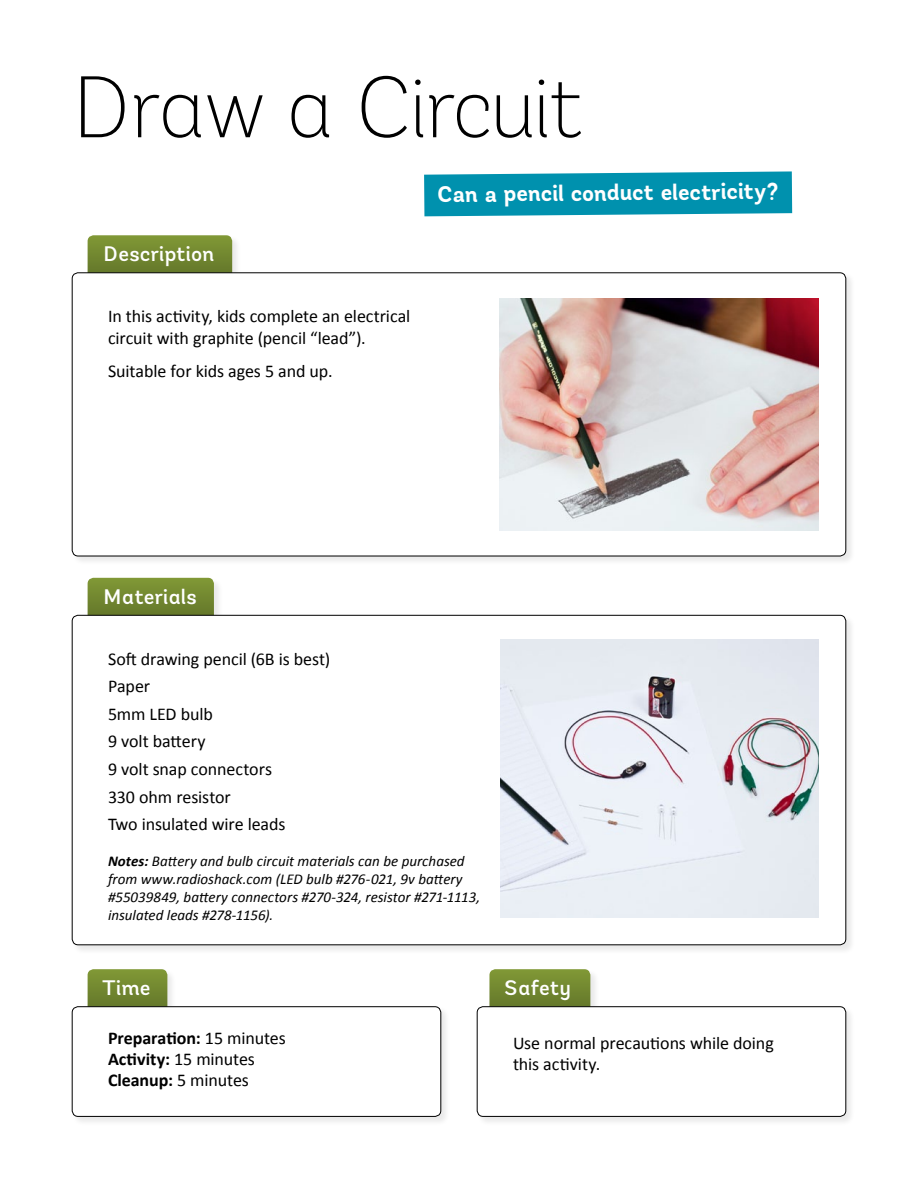
<style>
.page{position:relative;width:918px;height:1188px;background:#fff}
.page>*{position:absolute;margin:0;border:0;box-sizing:border-box;transform-origin:0 0}
.t1{font:200 87px "Andes";letter-spacing:-.03em;color:#000}
.t2{font:700 22.5px "Andes";color:#fff}
.t3{font:500 21px "Andes";letter-spacing:-.005em;color:#fff}
.t4{font:18px/27.6px "Calibri";letter-spacing:-.005em;color:#000}
.t5{font:700 18px/21px "Calibri";color:#000}
.t6{font:italic 15px/18px "Calibri";color:#000}
.s1{font-weight:700}
.s2{font-weight:400}
</style>
<div class="page">
<div style="left:87px;top:577px;width:137px;height:59px;background:#000;opacity:.09"></div>
<svg style="left:88px;top:578px;width:126px;height:37px;background:#728730"></svg>
<div style="left:87px;top:969px;width:90px;height:58px;background:#000;opacity:.09"></div>
<svg style="left:88px;top:969px;width:79px;height:37px;background:#748932"></svg>
<div style="left:489px;top:969px;width:111px;height:58px;background:#000;opacity:.09"></div>
<svg style="left:489px;top:969px;width:101px;height:37px;background:#748a33"></svg>
<div style="left:71px;top:615px;width:785px;height:340px;background:#000;opacity:.09"></div>
<div style="left:72px;top:615px;width:774px;height:330px;background:#fff;border-radius:6px"></div>
<div style="left:71px;top:1006px;width:380px;height:120px;background:#f3f3f3"></div>
<div style="left:72px;top:1007px;width:369px;height:109px;background:#fff;border-radius:6px"></div>
<div style="left:72px;top:1007px;width:369px;height:110px;border:1px solid #000;border-radius:6px"></div>
<div style="left:476px;top:1006px;width:380px;height:120px;background:#f3f3f3"></div>
<div style="left:477px;top:1007px;width:369px;height:109px;background:#fff;border-radius:6px"></div>
<div style="left:477px;top:1007px;width:369px;height:110px;border:1px solid #000;border-radius:6px"></div>
<div style="left:87px;top:235px;width:155px;height:58px;background:#000;opacity:.09"></div>
<svg style="left:88px;top:235px;width:144px;height:37px;background:#748932"></svg>
<div style="left:71px;top:272px;width:785px;height:294px;background:#000;opacity:.09"></div>
<div style="left:72px;top:273px;width:774px;height:283px;background:#fff;border-radius:6px"></div>
<img style="left:500px;top:640px;width:319px;height:278px">
<img style="left:500px;top:298px;width:319px;height:233px">
<svg style="left:424px;top:171px;width:368px;height:45px;background:#1399b4"></svg>
<h1 class="t1" style="left:72px;top:57px;width:516px">Draw a Circuit</h1>
<p class="t3" style="left:104px;top:241px;width:112px">Description</p>
<p class="t4" style="left:108px;top:304px;width:304px;line-height:21.6px">In this activity, kids complete an electrical circuit with graphite (pencil “lead”).</p>
<p class="t4" style="left:108px;top:357px;width:226px">Suitable for kids ages 5 and up.</p>
<p class="t2" style="left:436px;top:181px;width:343px;rotate:-1deg">Can a pencil conduct electricity?</p>
<p class="t3" style="left:104px;top:584px;width:95px">Materials</p>
<p class="t4" style="left:108px;top:644px;width:224px">Soft drawing pencil (6B is best)<br>Paper<br>5mm LED bulb<br>9 volt battery<br>9 volt snap connectors<br>330 ohm resistor<br>Two insulated wire leads</p>
<p class="t6" style="left:108px;top:852px;width:374px"><span class="s1">Notes:</span> Battery and bulb circuit materials can be purchased from www.radioshack.com (LED bulb #276-021, 9v battery #55039849, battery connectors #270-324, resistor #271-1113, insulated leads #278-1156).</p>
<p class="t3" style="left:102px;top:975px;width:50px">Time</p>
<p class="t3" style="left:504px;top:975px;width:68px">Safety</p>
<p class="t5" style="left:108px;top:1027px;width:179px">Preparation: <span class="s2">15 minutes<br></span>Activity: <span class="s2">15 minutes<br></span>Cleanup: <span class="s2">5 minutes</span></p>
<p class="t4" style="left:513px;top:1031px;width:262px;line-height:21.6px">Use normal precautions while doing this activity.</p>
</div>
